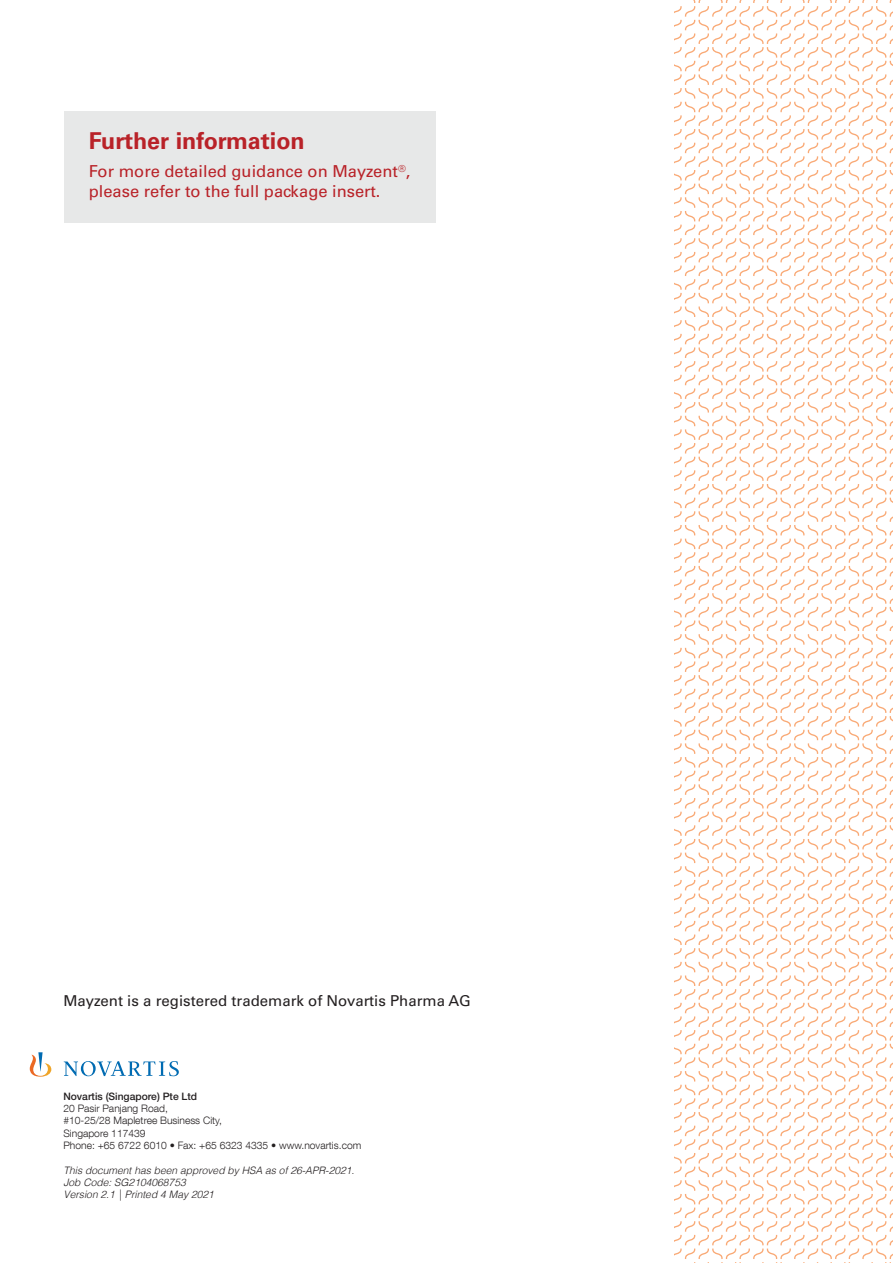
<style>
.page{position:relative;width:893px;height:1263px;background:#fff}
.page>*{position:absolute;margin:0;border:0;box-sizing:border-box;transform-origin:0 0}
.t1{font:700 23.25px "Univers LT Std";color:#b92228}
.t2{font:16.5px/19.8px "Univers LT Std";color:#b92228}
.t3{font:15px "Univers LT Std";color:#231f20}
.t4{font:300 10.35px/12.3px "Helvetica Neue LT Com";color:#231f20}
.t5{font:italic 300 10.35px/12.3px "Helvetica";color:#231f20}
.t6{font:500 10.35px "Helvetica Neue LT Std";color:#231f20}
</style>
<div class="page">
<svg style="left:30px;top:1052px;width:149px;height:25px"></svg>
<svg style="left:674px;top:0;width:219px;height:1263px"></svg>
<div style="left:65px;top:111px;width:371px;height:111px;background:#e7e8e8"></div>
<h1 class="t1" style="left:89px;top:127px;width:217px">Further information</h1>
<h2 class="t2" style="left:89px;top:162px;width:323px">For more detailed guidance on Mayzent<sup>®</sup>, please refer to the full package insert.</h2>
<h3 class="t3" style="left:63px;top:992px;width:409px">Mayzent is a registered trademark of Novartis Pharma AG</h3>
<p class="t6" style="left:63px;top:1090px;width:135px">Novartis (Singapore) Pte Ltd</p>
<p class="t4" style="left:63px;top:1102px;width:299px">20 Pasir Panjang Road,<br>#10-25/28 Mapletree Business City,<br>Singapore 117439<br>Phone: +65 6722 6010 • Fax: +65 6323 4335 • www.novartis.com</p>
<p class="t5" style="left:63px;top:1163px;width:292px">This document has been approved by HSA as of 26-APR-2021.<br>Job Code: SG2104068753<br>Version 2.1 | Printed 4 May 2021</p>
</div>
